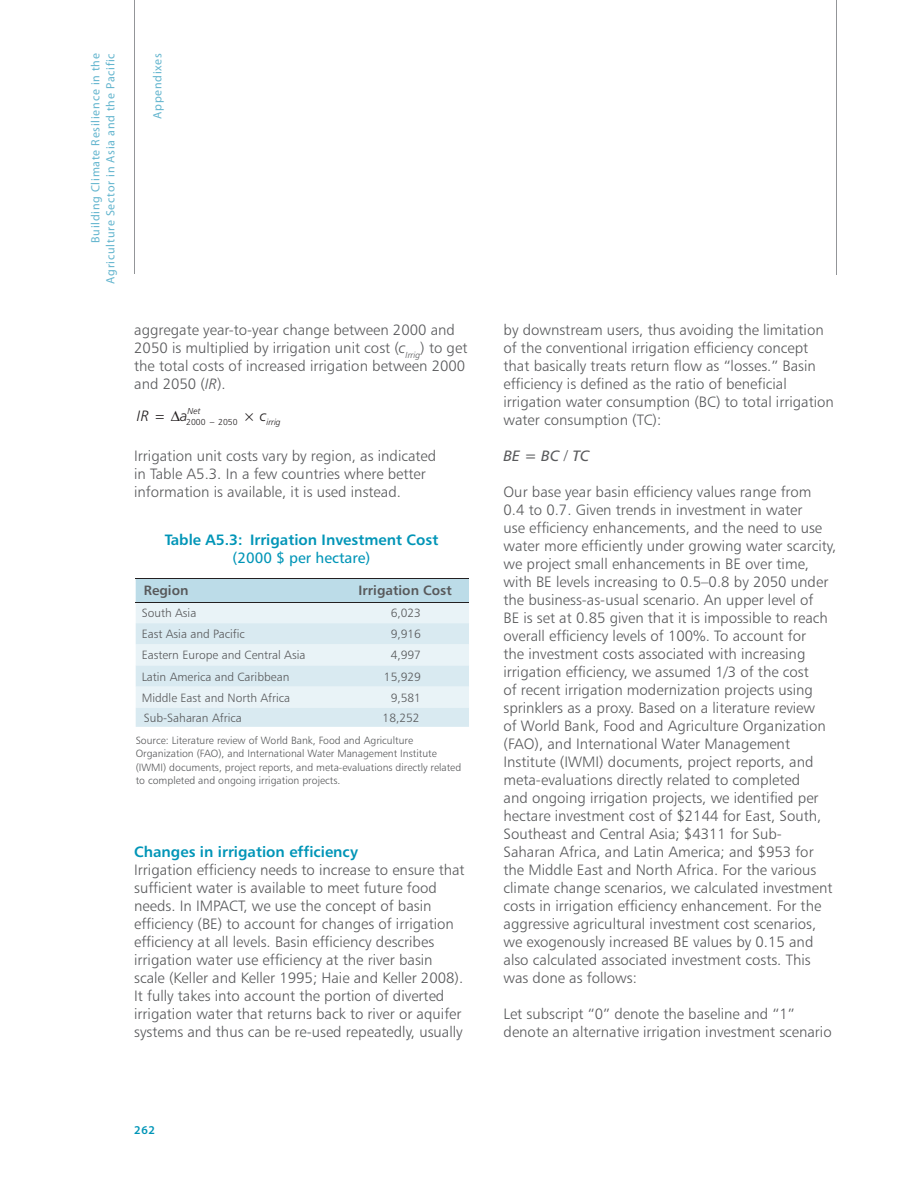
<style>
.page{position:relative;width:917px;height:1187px;background:#fff}
.page>*{position:absolute;margin:0;border:0;box-sizing:border-box;transform-origin:0 0}
.t1{font:15px/18px "Humanist 777 BT Light B";color:#58595b}
.t2{font:15px/18px "Humanist 777 BT Bold B";color:#0095b7;text-align:center}
.t3{font:15px "Humanist 777 BT Italic B";color:#58595b}
.t4{font:15px "Humanist 777 BT Light Italic B";color:#231f20}
.t5{font:13.5px "Humanist 777 BT Bold B";color:#58595b}
.t6{font:12px "Humanist 777 BT Light B";color:#58595b}
.t7{font:12px/15px "Myriad Pro";letter-spacing:.06em;color:#63b5ce;text-align:right}
.t8{font:600 12px "Myriad Pro";color:#0095b7}
.t9{font:10.5px/13.5px "Humanist 777 BT Light B";color:#58595b}
.t10{font:8.7px/10.6px "Humanist 777 BT Light B";color:#231f20}
.t11{font:8.7px "Humanist 777 BT Light Italic B";letter-spacing:-.005em;color:#231f20}
.s1{font-family:"Humanist 777 BT Light Italic B"}
.s2{font-family:"Humanist 777 BT Roman B"}
.s3{font-family:"Humanist 777 BT Bold B";color:#0095b7}
</style>
<div class="page">
<hr style="left:134px;top:0;width:1px;height:274px;background:#939598">
<hr style="left:836px;top:0;width:1px;height:274px;background:#939598">
<svg style="left:136px;top:578px;width:333px;height:148px;background:#d9e9ef"></svg>
<hr style="left:136px;top:577px;width:333px;height:1px;background:#231f20">
<hr style="left:136px;top:601px;width:333px;height:1px;background:#231f20">
<p class="t7" style="left:89px;top:283px;width:232px;rotate:-90deg">Building Climate Resilience in the<br>Agriculture Sector in Asia and the Pacific</p>
<p class="t7" style="left:151px;top:119px;width:67px;rotate:-90deg">Appendixes</p>
<p class="t1" style="left:134px;top:322px;width:334px">aggregate year-to-year change between 2000 and 2050 is multiplied by irrigation unit cost (<span class="s1">c</span><sub>Irrig</sub>) to get the total costs of increased irrigation between 2000 and 2050 (<span class="s1">IR</span>).</p>
<p class="t1" style="left:503px;top:322px;width:332px">by downstream users, thus avoiding the limitation of the conventional irrigation efficiency concept that basically treats return flow as “losses.” Basin efficiency is defined as the ratio of beneficial irrigation water consumption (BC) to total irrigation water consumption (TC):</p>
<p class="t3" style="left:503px;top:449px;width:87px">BE = BC / TC</p>
<p class="t1" style="left:503px;top:484px;width:334px">Our base year basin efficiency values range from<br>0.4 to 0.7. Given trends in investment in water<br>use efficiency enhancements, and the need to use water more efficiently under growing water scarcity, we project small enhancements in BE over time, with BE levels increasing to 0.5–0.8 by 2050 under the business-as-usual scenario. An upper level of<br>BE is set at 0.85 given that it is impossible to reach overall efficiency levels of 100%. To account for<br>the investment costs associated with increasing irrigation efficiency, we assumed 1/3 of the cost<br>of recent irrigation modernization projects using sprinklers as a proxy. Based on a literature review<br>of World Bank, Food and Agriculture Organization (FAO), and International Water Management Institute (IWMI) documents, project reports, and meta-evaluations directly related to completed<br>and ongoing irrigation projects, we identified per hectare investment cost of $2144 for East, South, Southeast and Central Asia; $4311 for Sub-Saharan Africa, and Latin America; and $953 for the Middle East and North Africa. For the various climate change scenarios, we calculated investment costs in irrigation efficiency enhancement. For the aggressive agricultural investment cost scenarios, we exogenously increased BE values by 0.15 and also calculated associated investment costs. This was done as follows:</p>
<p class="t1" style="left:503px;top:1006px;width:329px">Let subscript “0” denote the baseline and “1” denote an alternative irrigation investment scenario</p>
<p class="t10" style="left:186px;top:406px;width:21px"><span class="s1">Net<br></span>2000</p>
<p class="t10" style="left:218px;top:417px;width:21px">2050</p>
<p class="t11" style="left:266px;top:418px;width:16px">irrig</p>
<p class="t4" style="left:137px;top:409px;width:14px">IR</p>
<p class="t4" style="left:180px;top:409px;width:9px">a</p>
<p class="t4" style="left:260px;top:409px;width:8px">c</p>
<p class="t1" style="left:134px;top:448px;width:303px">Irrigation unit costs vary by region, as indicated in Table A5.3. In a few countries where better information is available, it is used instead.</p>
<p class="t2" style="left:165px;top:532px;width:275px">Table A5.3: Irrigation Investment Cost <span class="s2">(2000 $ per hectare)</span></p>
<p class="t5" style="left:144px;top:585px;width:46px">Region</p>
<p class="t5" style="left:358px;top:585px;width:95px">Irrigation Cost</p>
<p class="t6" style="left:142px;top:608px;width:56px">South Asia</p>
<p class="t6" style="left:390px;top:608px;width:32px">6,023</p>
<p class="t6" style="left:142px;top:629px;width:105px">East Asia and Pacific</p>
<p class="t6" style="left:390px;top:629px;width:32px">9,916</p>
<p class="t6" style="left:142px;top:650px;width:165px">Eastern Europe and Central Asia</p>
<p class="t6" style="left:390px;top:650px;width:32px">4,997</p>
<p class="t6" style="left:142px;top:671px;width:149px">Latin America and Caribbean</p>
<p class="t6" style="left:384px;top:671px;width:38px">15,929</p>
<p class="t6" style="left:142px;top:692px;width:150px">Middle East and North Africa</p>
<p class="t6" style="left:390px;top:692px;width:32px">9,581</p>
<p class="t6" style="left:144px;top:712px;width:99px">Sub-Saharan Africa</p>
<p class="t6" style="left:382px;top:712px;width:38px">18,252</p>
<p class="t9" style="left:136px;top:734px;width:327px">Source: Literature review of World Bank, Food and Agriculture Organization (FAO), and International Water Management Institute (IWMI) documents, project reports, and meta-evaluations directly related to completed and ongoing irrigation projects.</p>
<p class="t1" style="left:134px;top:844px;width:332px"><span class="s3">Changes in irrigation efficiency<br></span>Irrigation efficiency needs to increase to ensure that sufficient water is available to meet future food needs. In IMPACT, we use the concept of basin efficiency (BE) to account for changes of irrigation efficiency at all levels. Basin efficiency describes irrigation water use efficiency at the river basin scale (Keller and Keller 1995; Haie and Keller 2008).<br>It fully takes into account the portion of diverted irrigation water that returns back to river or aquifer systems and thus can be re-used repeatedly, usually</p>
<p class="t8" style="left:134px;top:1124px;width:22px">262</p>
</div>
